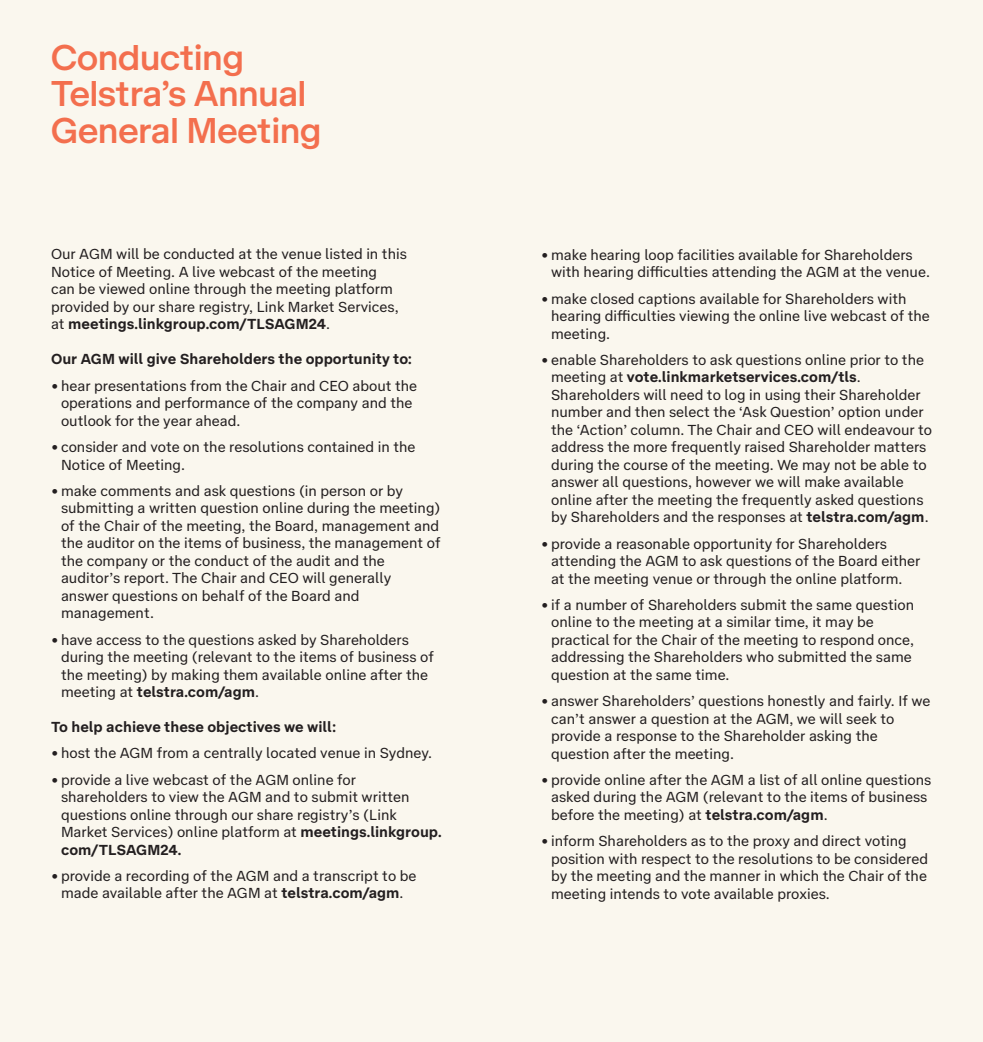
<style>
.page{position:relative;width:983px;height:1042px;background:#fff}
.page>*{position:absolute;margin:0;border:0;box-sizing:border-box;transform-origin:0 0}
.t1{font:500 36.75px/36.8px "Telstra Display";color:#f36f4e}
.t2{font:14.88px/17.5px "Telstra Text";color:#231f20}
.t3{font:700 14.88px "Telstra Text";color:#231f20}
.s1{font-weight:700}
</style>
<div class="page">
<div style="left:0;top:0;width:982px;height:1042px;background:#faf7ee"></div>
<h3 class="t1" style="left:51px;top:37px;width:272px">Conducting<br>Telstra’s Annual<br>General Meeting</h3>
<p class="t2" style="left:51px;top:245px;width:357px">Our AGM will be conducted at the venue listed in this Notice of Meeting. A live webcast of the meeting<br>can be viewed online through the meeting platform provided by our share registry, Link Market Services, at <span class="s1">meetings.linkgroup.com/TLSAGM24</span>.</p>
<h4 class="t3" style="left:51px;top:348px;width:362px">Our AGM will give Shareholders the opportunity to:</h4>
<p class="t2" style="left:61px;top:376px;width:357px;text-indent:-10px">• hear presentations from the Chair and CEO about the operations and performance of the company and the outlook for the year ahead.</p>
<p class="t2" style="left:61px;top:437px;width:356px;text-indent:-10px">• consider and vote on the resolutions contained in the<br>Notice of Meeting.</p>
<p class="t2" style="left:61px;top:481px;width:381px;text-indent:-10px">• make comments and ask questions (in person or by submitting a written question online during the meeting) of the Chair of the meeting, the Board, management and the auditor on the items of business, the management of the company or the conduct of the audit and the auditor’s report. The Chair and CEO will generally answer questions on behalf of the Board and management.</p>
<p class="t2" style="left:61px;top:630px;width:374px;text-indent:-10px">• have access to the questions asked by Shareholders during the meeting (relevant to the items of business of the meeting) by making them available online after the meeting at <span class="s1">telstra.com/agm</span>.</p>
<h4 class="t3" style="left:51px;top:715px;width:286px">To help achieve these objectives we will:</h4>
<p class="t2" style="left:51px;top:743px;width:382px">• host the AGM from a centrally located venue in Sydney.</p>
<p class="t2" style="left:61px;top:770px;width:382px;text-indent:-10px">• provide a live webcast of the AGM online for shareholders to view the AGM and to submit written questions online through our share registry’s (Link Market Services) online platform at <span class="s1">meetings.linkgroup. com/TLSAGM24.</span></p>
<p class="t2" style="left:51px;top:866px;width:367px;text-align:center">• provide a recording of the AGM and a transcript to be made available after the AGM at <span class="s1">telstra.com/agm</span>.</p>
<p class="t2" style="left:551px;top:245px;width:380px;text-indent:-10px">• make hearing loop facilities available for Shareholders with hearing difficulties attending the AGM at the venue.</p>
<p class="t2" style="left:551px;top:289px;width:380px;text-indent:-10px">• make closed captions available for Shareholders with hearing difficulties viewing the online live webcast of the meeting.</p>
<p class="t2" style="left:551px;top:350px;width:382px;text-indent:-10px">• enable Shareholders to ask questions online prior to the meeting at <span class="s1">vote.linkmarketservices.com/tls</span>.<br>Shareholders will need to log in using their Shareholder number and then select the ‘Ask Question’ option under the ‘Action’ column. The Chair and CEO will endeavour to address the more frequently raised Shareholder matters during the course of the meeting. We may not be able to answer all questions, however we will make available online after the meeting the frequently asked questions by Shareholders and the responses at <span class="s1">telstra.com/agm</span>.</p>
<p class="t2" style="left:551px;top:534px;width:371px;text-indent:-10px">• provide a reasonable opportunity for Shareholders attending the AGM to ask questions of the Board either at the meeting venue or through the online platform.</p>
<p class="t2" style="left:551px;top:595px;width:364px;text-indent:-10px">• if a number of Shareholders submit the same question online to the meeting at a similar time, it may be practical for the Chair of the meeting to respond once, addressing the Shareholders who submitted the same question at the same time.</p>
<p class="t2" style="left:551px;top:691px;width:381px;text-indent:-10px">• answer Shareholders’ questions honestly and fairly. If we can’t answer a question at the AGM, we will seek to provide a response to the Shareholder asking the question after the meeting.</p>
<p class="t2" style="left:551px;top:770px;width:382px;text-indent:-10px">• provide online after the AGM a list of all online questions asked during the AGM (relevant to the items of business before the meeting) at <span class="s1">telstra.com/agm</span>.</p>
<p class="t2" style="left:551px;top:831px;width:378px;text-indent:-10px">• inform Shareholders as to the proxy and direct voting position with respect to the resolutions to be considered by the meeting and the manner in which the Chair of the meeting intends to vote available proxies.</p>
</div>
